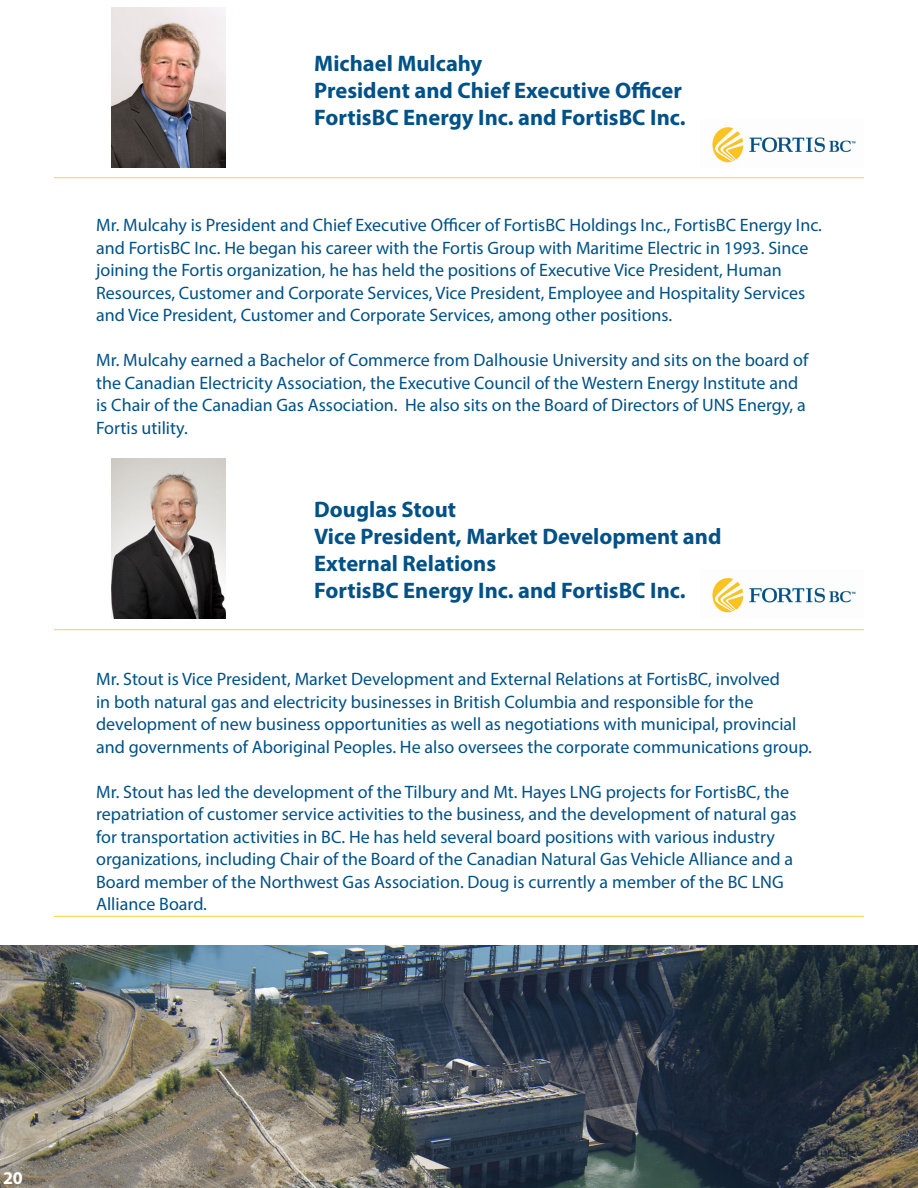
<style>
.page{position:relative;width:918px;height:1188px;background:#fff}
.page>*{position:absolute;margin:0;border:0;box-sizing:border-box;transform-origin:0 0}
.BODY{font:700 22.5px "Myriad Pro";color:#005187}
.BODY-2{font:18px/22.5px "Myriad Pro";color:#005187}
.BODY-3{font:700 18px "Myriad Pro";color:#fff}
</style>
<div class="page">
<hr style="left:54px;top:177px;width:810px;height:1px;background:#fed356">
<hr style="left:54px;top:916px;width:810px;height:1px;background:#fed356">
<img style="left:0;top:945px;width:918px;height:243px">
<img style="left:111px;top:8px;width:115px;height:160px">
<hr style="left:54px;top:629px;width:810px;height:1px;background:#fed356">
<img style="left:111px;top:459px;width:115px;height:160px">
<img style="left:712px;top:577px;width:144px;height:36px">
<img style="left:712px;top:127px;width:144px;height:36px">
<p class="BODY" style="left:314px;top:49px;width:170px">Michael Mulcahy</p>
<p class="BODY" style="left:314px;top:76px;width:369px">President and Chief Executive Officer</p>
<p class="BODY" style="left:314px;top:103px;width:373px">FortisBC Energy Inc. and FortisBC Inc.</p>
<p class="BODY-2" style="left:96px;top:214px;width:727px">Mr. Mulcahy is President and Chief Executive Officer of FortisBC Holdings Inc., FortisBC Energy Inc. and FortisBC Inc. He began his career with the Fortis Group with Maritime Electric in 1993. Since joining the Fortis organization, he has held the positions of Executive Vice President, Human Resources, Customer and Corporate Services, Vice President, Employee and Hospitality Services and Vice President, Customer and Corporate Services, among other positions.</p>
<p class="BODY-2" style="left:96px;top:349px;width:714px">Mr. Mulcahy earned a Bachelor of Commerce from Dalhousie University and sits on the board of the Canadian Electricity Association, the Executive Council of the Western Energy Institute and is Chair of the Canadian Gas Association. He also sits on the Board of Directors of UNS Energy, a Fortis utility.</p>
<p class="BODY" style="left:314px;top:494px;width:143px">Douglas Stout</p>
<p class="BODY" style="left:314px;top:521px;width:409px">Vice President, Market Development and</p>
<p class="BODY" style="left:314px;top:548px;width:183px">External Relations</p>
<p class="BODY" style="left:314px;top:575px;width:373px">FortisBC Energy Inc. and FortisBC Inc.</p>
<p class="BODY-2" style="left:96px;top:668px;width:717px">Mr. Stout is Vice President, Market Development and External Relations at FortisBC, involved<br>in both natural gas and electricity businesses in British Columbia and responsible for the development of new business opportunities as well as negotiations with municipal, provincial and governments of Aboriginal Peoples. He also oversees the corporate communications group.</p>
<p class="BODY-2" style="left:96px;top:780px;width:702px">Mr. Stout has led the development of the Tilbury and Mt. Hayes LNG projects for FortisBC, the repatriation of customer service activities to the business, and the development of natural gas for transportation activities in BC. He has held several board positions with various industry organizations, including Chair of the Board of the Canadian Natural Gas Vehicle Alliance and a Board member of the Northwest Gas Association. Doug is currently a member of the BC LNG Alliance Board.</p>
<p class="BODY-3" style="left:3px;top:1166px;width:21px">20</p>
</div>
